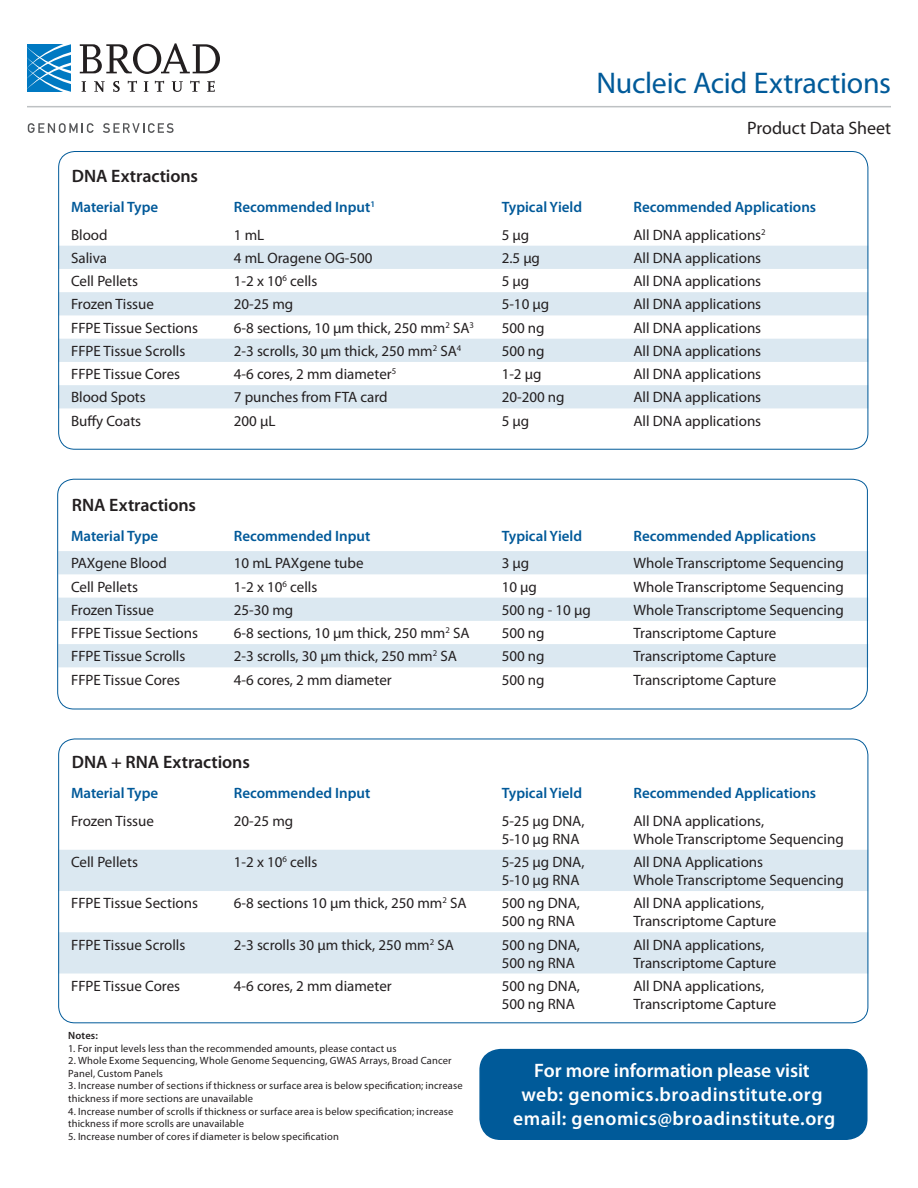
<style>
.page{position:relative;width:918px;height:1188px;background:#fff}
.page>*{position:absolute;margin:0;border:0;box-sizing:border-box;transform-origin:0 0}
.t1{font:30px "Myriad Pro";letter-spacing:-.01em;color:#005a99}
.t2{font:600 19.5px "Myriad Pro";letter-spacing:.02em;color:#fff}
.t3{font:600 19.5px "Myriad Pro";letter-spacing:-.005em;color:#fff}
.t4{font:600 18px "Myriad Pro";letter-spacing:-.005em;color:#231f20}
.t5{font:18px "Myriad Pro";letter-spacing:-.005em;color:#231f20}
.t6{font:15px/18px "Myriad Pro";color:#231f20}
.t7{font:600 15px "Myriad Pro";color:#005999}
.t8{font:10.5px/12.6px "Myriad Pro";letter-spacing:.01em;color:#231f20}
.t9{font:600 10.5px "Myriad Pro";letter-spacing:.015em;color:#231f20}
</style>
<div class="page">
<hr style="left:27px;top:106px;width:864px;height:1px;background:#bec1c3">
<svg style="left:82px;top:81px;width:4px;height:11px"></svg>
<svg style="left:94px;top:81px;width:11px;height:11px"></svg>
<svg style="left:113px;top:81px;width:7px;height:11px"></svg>
<svg style="left:128px;top:81px;width:9px;height:11px"></svg>
<svg style="left:144px;top:81px;width:4px;height:11px"></svg>
<svg style="left:155px;top:81px;width:9px;height:11px"></svg>
<svg style="left:172px;top:81px;width:11px;height:11px"></svg>
<svg style="left:190px;top:81px;width:10px;height:11px"></svg>
<svg style="left:207px;top:81px;width:8px;height:11px"></svg>
<svg style="left:80px;top:43px;width:140px;height:31px"></svg>
<svg style="left:27px;top:44px;width:44px;height:48px;background:#3192cd"></svg>
<svg style="left:28px;top:123px;width:66px;height:10px"></svg>
<svg style="left:103px;top:123px;width:71px;height:10px"></svg>
<div style="left:480px;top:1050px;width:387px;height:89px;background:#005a99;border-radius:21px"></div>
<div style="left:479px;top:1049px;width:389px;height:91px;border:2px solid #005a99;border-radius:21px"></div>
<svg style="left:60px;top:246px;width:806px;height:162px;fill:#dbe8f1"></svg>
<svg style="left:60px;top:850px;width:806px;height:124px;fill:#dbe8f1"></svg>
<svg style="left:57px;top:478px;width:811px;height:232px"></svg>
<p class="t1" style="left:596px;top:64px;width:296px">Nucleic Acid Extractions</p>
<p class="t5" style="left:747px;top:117px;width:145px">Product Data Sheet</p>
<p class="t4" style="left:72px;top:164px;width:128px">DNA Extractions</p>
<p class="t7" style="left:71px;top:197px;width:89px">Material Type</p>
<p class="t7" style="left:234px;top:197px;width:143px">Recommended Input<sup>1</sup></p>
<p class="t7" style="left:502px;top:197px;width:82px">Typical Yield</p>
<p class="t7" style="left:633px;top:197px;width:184px">Recommended Applications</p>
<p class="t6" style="left:71px;top:225px;width:38px">Blood</p>
<p class="t6" style="left:234px;top:225px;width:32px">1 mL</p>
<p class="t6" style="left:502px;top:225px;width:29px">5 μg</p>
<p class="t6" style="left:633px;top:225px;width:134px">All DNA applications<sup>2</sup></p>
<p class="t6" style="left:71px;top:249px;width:38px">Saliva</p>
<p class="t6" style="left:234px;top:249px;width:140px">4 mL Oragene OG-500</p>
<p class="t6" style="left:502px;top:249px;width:40px">2.5 μg</p>
<p class="t6" style="left:633px;top:249px;width:129px">All DNA applications</p>
<p class="t6" style="left:71px;top:272px;width:68px">Cell Pellets</p>
<p class="t6" style="left:234px;top:272px;width:85px">1-2 x 10<sup>6</sup> cells</p>
<p class="t6" style="left:502px;top:272px;width:29px">5 μg</p>
<p class="t6" style="left:633px;top:272px;width:129px">All DNA applications</p>
<p class="t6" style="left:71px;top:295px;width:84px">Frozen Tissue</p>
<p class="t6" style="left:234px;top:295px;width:61px">20-25 mg</p>
<p class="t6" style="left:502px;top:295px;width:49px">5-10 μg</p>
<p class="t6" style="left:633px;top:295px;width:129px">All DNA applications</p>
<p class="t6" style="left:71px;top:318px;width:129px">FFPE Tissue Sections</p>
<p class="t6" style="left:234px;top:318px;width:242px">6-8 sections, 10 μm thick, 250 mm<sup>2</sup> SA<sup>3</sup></p>
<p class="t6" style="left:502px;top:318px;width:44px">500 ng</p>
<p class="t6" style="left:633px;top:318px;width:129px">All DNA applications</p>
<p class="t6" style="left:71px;top:342px;width:116px">FFPE Tissue Scrolls</p>
<p class="t6" style="left:234px;top:342px;width:229px">2-3 scrolls, 30 μm thick, 250 mm<sup>2</sup> SA<sup>4</sup></p>
<p class="t6" style="left:502px;top:342px;width:44px">500 ng</p>
<p class="t6" style="left:633px;top:342px;width:129px">All DNA applications</p>
<p class="t6" style="left:71px;top:365px;width:111px">FFPE Tissue Cores</p>
<p class="t6" style="left:234px;top:365px;width:164px">4-6 cores, 2 mm diameter<sup>5</sup></p>
<p class="t6" style="left:502px;top:365px;width:41px">1-2 μg</p>
<p class="t6" style="left:633px;top:365px;width:129px">All DNA applications</p>
<p class="t6" style="left:71px;top:388px;width:76px">Blood Spots</p>
<p class="t6" style="left:234px;top:388px;width:155px">7 punches from FTA card</p>
<p class="t6" style="left:502px;top:388px;width:64px">20-200 ng</p>
<p class="t6" style="left:633px;top:388px;width:129px">All DNA applications</p>
<p class="t6" style="left:71px;top:411px;width:72px">Buffy Coats</p>
<p class="t6" style="left:234px;top:411px;width:43px">200 μL</p>
<p class="t6" style="left:502px;top:411px;width:29px">5 μg</p>
<p class="t6" style="left:633px;top:411px;width:129px">All DNA applications</p>
<p class="t4" style="left:72px;top:493px;width:126px">RNA Extractions</p>
<p class="t7" style="left:71px;top:526px;width:89px">Material Type</p>
<p class="t7" style="left:234px;top:526px;width:138px">Recommended Input</p>
<p class="t7" style="left:502px;top:526px;width:82px">Typical Yield</p>
<p class="t7" style="left:633px;top:526px;width:184px">Recommended Applications</p>
<p class="t6" style="left:71px;top:554px;width:97px">PAXgene Blood</p>
<p class="t6" style="left:234px;top:554px;width:131px">10 mL PAXgene tube</p>
<p class="t6" style="left:502px;top:554px;width:29px">3 μg</p>
<p class="t6" style="left:633px;top:554px;width:212px">Whole Transcriptome Sequencing</p>
<p class="t6" style="left:71px;top:577px;width:68px">Cell Pellets</p>
<p class="t6" style="left:234px;top:577px;width:85px">1-2 x 10<sup>6</sup> cells</p>
<p class="t6" style="left:502px;top:577px;width:37px">10 μg</p>
<p class="t6" style="left:633px;top:577px;width:212px">Whole Transcriptome Sequencing</p>
<p class="t6" style="left:71px;top:601px;width:84px">Frozen Tissue</p>
<p class="t6" style="left:234px;top:601px;width:61px">25-30 mg</p>
<p class="t6" style="left:502px;top:601px;width:91px">500 ng - 10 μg</p>
<p class="t6" style="left:633px;top:601px;width:212px">Whole Transcriptome Sequencing</p>
<p class="t6" style="left:71px;top:624px;width:129px">FFPE Tissue Sections</p>
<p class="t6" style="left:234px;top:624px;width:237px">6-8 sections, 10 μm thick, 250 mm<sup>2</sup> SA</p>
<p class="t6" style="left:502px;top:624px;width:44px">500 ng</p>
<p class="t6" style="left:633px;top:624px;width:145px">Transcriptome Capture</p>
<p class="t6" style="left:71px;top:647px;width:116px">FFPE Tissue Scrolls</p>
<p class="t6" style="left:234px;top:647px;width:225px">2-3 scrolls, 30 μm thick, 250 mm<sup>2</sup> SA</p>
<p class="t6" style="left:502px;top:647px;width:44px">500 ng</p>
<p class="t6" style="left:633px;top:647px;width:145px">Transcriptome Capture</p>
<p class="t6" style="left:71px;top:670px;width:111px">FFPE Tissue Cores</p>
<p class="t6" style="left:234px;top:670px;width:159px">4-6 cores, 2 mm diameter</p>
<p class="t6" style="left:502px;top:670px;width:44px">500 ng</p>
<p class="t6" style="left:633px;top:670px;width:145px">Transcriptome Capture</p>
<p class="t4" style="left:72px;top:751px;width:180px">DNA + RNA Extractions</p>
<p class="t7" style="left:71px;top:783px;width:89px">Material Type</p>
<p class="t7" style="left:234px;top:783px;width:138px">Recommended Input</p>
<p class="t7" style="left:502px;top:783px;width:82px">Typical Yield</p>
<p class="t7" style="left:633px;top:783px;width:184px">Recommended Applications</p>
<p class="t6" style="left:71px;top:812px;width:84px">Frozen Tissue</p>
<p class="t6" style="left:234px;top:812px;width:61px">20-25 mg</p>
<p class="t6" style="left:502px;top:812px;width:84px">5-25 μg DNA,<br>5-10 μg RNA</p>
<p class="t6" style="left:633px;top:812px;width:212px">All DNA applications,<br>Whole Transcriptome Sequencing</p>
<p class="t6" style="left:71px;top:853px;width:68px">Cell Pellets</p>
<p class="t6" style="left:234px;top:853px;width:85px">1-2 x 10<sup>6</sup> cells</p>
<p class="t6" style="left:502px;top:853px;width:84px">5-25 μg DNA,<br>5-10 μg RNA</p>
<p class="t6" style="left:633px;top:853px;width:131px">All DNA Applications</p>
<p class="t6" style="left:633px;top:871px;width:212px">Whole Transcriptome Sequencing</p>
<p class="t6" style="left:71px;top:894px;width:129px">FFPE Tissue Sections</p>
<p class="t6" style="left:234px;top:894px;width:234px">6-8 sections 10 μm thick, 250 mm<sup>2</sup> SA</p>
<p class="t6" style="left:502px;top:894px;width:80px">500 ng DNA,<br>500 ng RNA</p>
<p class="t6" style="left:633px;top:894px;width:145px">All DNA applications,<br>Transcriptome Capture</p>
<p class="t6" style="left:71px;top:935px;width:116px">FFPE Tissue Scrolls</p>
<p class="t6" style="left:234px;top:935px;width:222px">2-3 scrolls 30 μm thick, 250 mm<sup>2</sup> SA</p>
<p class="t6" style="left:502px;top:935px;width:80px">500 ng DNA,<br>500 ng RNA</p>
<p class="t6" style="left:633px;top:935px;width:145px">All DNA applications,<br>Transcriptome Capture</p>
<p class="t6" style="left:71px;top:977px;width:111px">FFPE Tissue Cores</p>
<p class="t6" style="left:234px;top:977px;width:159px">4-6 cores, 2 mm diameter</p>
<p class="t6" style="left:502px;top:977px;width:80px">500 ng DNA,<br>500 ng RNA</p>
<p class="t6" style="left:633px;top:977px;width:145px">All DNA applications,<br>Transcriptome Capture</p>
<p class="t9" style="left:68px;top:1029px;width:31px">Notes:</p>
<p class="t8" style="left:68px;top:1042px;width:330px">1. For input levels less than the recommended amounts, please contact us</p>
<p class="t8" style="left:68px;top:1054px;width:385px">2. Whole Exome Sequencing, Whole Genome Sequencing, GWAS Arrays, Broad Cancer<br>Panel, Custom Panels</p>
<p class="t8" style="left:68px;top:1079px;width:396px">3. Increase number of sections if thickness or surface area is below specification; increase thickness if more sections are unavailable</p>
<p class="t8" style="left:68px;top:1105px;width:387px">4. Increase number of scrolls if thickness or surface area is below specification; increase thickness if more scrolls are unavailable</p>
<p class="t8" style="left:68px;top:1130px;width:272px">5. Increase number of cores if diameter is below specification</p>
<p class="t3" style="left:534px;top:1058px;width:277px">For more information please visit</p>
<p class="t2" style="left:521px;top:1082px;width:303px">web: genomics.broadinstitute.org</p>
<p class="t2" style="left:513px;top:1106px;width:324px">email: genomics@broadinstitute.org</p>
</div>
